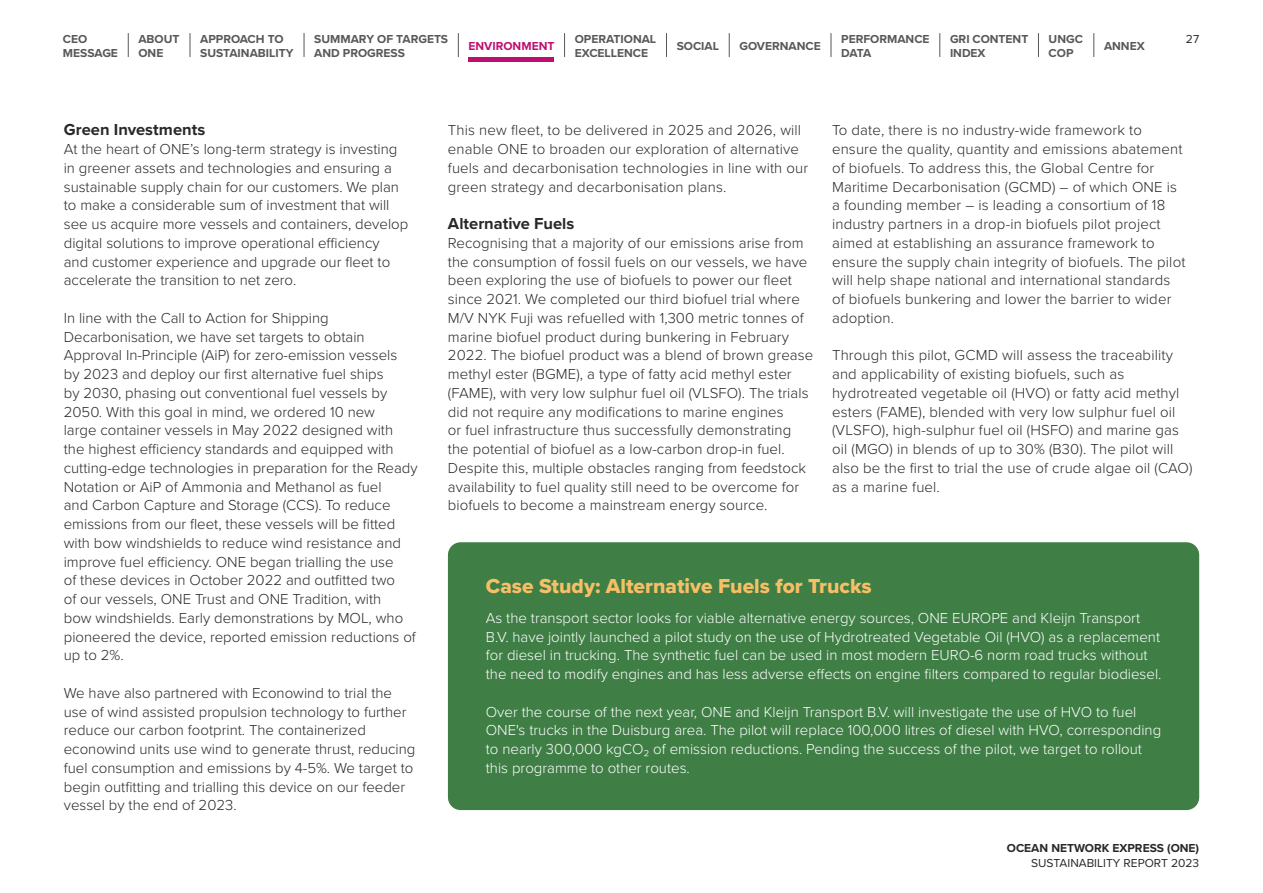
<style>
.page{position:relative;width:1263px;height:893px;background:#fff}
.page>*{position:absolute;margin:0;border:0;box-sizing:border-box;transform-origin:0 0}
.t1{font:21px "Proxima Nova Extrabld";color:#f7bf66}
.t2{font:700 16.5px "Proxima Nova";color:#292829}
.t3{font:300 15px/18.8px "Proxima Nova";letter-spacing:.005em;color:#292829}
.t4{font:300 15px/18.8px "Proxima Nova";color:#fff}
.t5{font:700 12px/14.4px "Proxima Nova";color:#595759}
.t6{font:12px "Proxima Nova";color:#292829}
.t7{font:700 12px "Proxima Nova";color:#292829}
.t8{font:700 12px "Proxima Nova";color:#bd0f72}
</style>
<div class="page">
<hr style="left:468px;top:57px;width:86px;height:4px;background:#bd0f72">
<svg style="left:128px;top:33px;width:1px;height:24px"></svg>
<svg style="left:190px;top:33px;width:1px;height:24px"></svg>
<svg style="left:304px;top:33px;width:1px;height:24px"></svg>
<svg style="left:564px;top:33px;width:1px;height:24px"></svg>
<svg style="left:458px;top:33px;width:1px;height:24px"></svg>
<svg style="left:666px;top:33px;width:1px;height:24px"></svg>
<svg style="left:729px;top:33px;width:1px;height:24px"></svg>
<svg style="left:831px;top:33px;width:1px;height:24px"></svg>
<svg style="left:939px;top:33px;width:1px;height:24px"></svg>
<svg style="left:1038px;top:33px;width:1px;height:24px"></svg>
<svg style="left:1093px;top:33px;width:1px;height:24px"></svg>
<div style="left:448px;top:542px;width:751px;height:268px;background:#3f7e45;border-radius:13px"></div>
<p class="t5" style="left:63px;top:31px;width:57px">CEO<br>MESSAGE</p>
<p class="t5" style="left:200px;top:31px;width:95px">APPROACH TO<br>SUSTAINABILITY</p>
<p class="t5" style="left:314px;top:31px;width:135px">SUMMARY OF TARGETS<br>AND PROGRESS</p>
<p class="t5" style="left:575px;top:31px;width:83px">OPERATIONAL<br>EXCELLENCE</p>
<p class="t5" style="left:841px;top:31px;width:90px">PERFORMANCE<br>DATA</p>
<p class="t5" style="left:950px;top:31px;width:80px">GRI CONTENT<br>INDEX</p>
<p class="t5" style="left:1049px;top:31px;width:36px">UNGC<br>COP</p>
<p class="t5" style="left:138px;top:31px;width:43px">ABOUT<br>ONE</p>
<p class="t8" style="left:468px;top:37px;width:87px">ENVIRONMENT</p>
<p class="t5" style="left:677px;top:38px;width:44px">SOCIAL</p>
<p class="t5" style="left:739px;top:38px;width:83px">GOVERNANCE</p>
<p class="t5" style="left:1104px;top:38px;width:42px">ANNEX</p>
<p class="t6" style="left:1186px;top:30px;width:15px">27</p>
<p class="t2" style="left:64px;top:117px;width:143px">Green Investments</p>
<p class="t3" style="left:64px;top:139px;width:346px">At the heart of ONE’s long-term strategy is investing in greener assets and technologies and ensuring a sustainable supply chain for our customers. We plan to make a considerable sum of investment that will see us acquire more vessels and containers, develop digital solutions to improve operational efficiency<br>and customer experience and upgrade our fleet to accelerate the transition to net zero.</p>
<p class="t3" style="left:64px;top:308px;width:355px">In line with the Call to Action for Shipping Decarbonisation, we have set targets to obtain Approval In-Principle (AiP) for zero-emission vessels<br>by 2023 and deploy our first alternative fuel ships<br>by 2030, phasing out conventional fuel vessels by 2050. With this goal in mind, we ordered 10 new<br>large container vessels in May 2022 designed with<br>the highest efficiency standards and equipped with cutting-edge technologies in preparation for the Ready Notation or AiP of Ammonia and Methanol as fuel<br>and Carbon Capture and Storage (CCS). To reduce emissions from our fleet, these vessels will be fitted with bow windshields to reduce wind resistance and improve fuel efficiency. ONE began trialling the use<br>of these devices in October 2022 and outfitted two<br>of our vessels, ONE Trust and ONE Tradition, with<br>bow windshields. Early demonstrations by MOL, who pioneered the device, reported emission reductions of up to 2%.</p>
<p class="t3" style="left:64px;top:683px;width:353px">We have also partnered with Econowind to trial the use of wind assisted propulsion technology to further reduce our carbon footprint. The containerized econowind units use wind to generate thrust, reducing fuel consumption and emissions by 4-5%. We target to begin outfitting and trialling this device on our feeder vessel by the end of 2023.</p>
<p class="t3" style="left:448px;top:120px;width:362px">This new fleet, to be delivered in 2025 and 2026, will enable ONE to broaden our exploration of alternative fuels and decarbonisation technologies in line with our green strategy and decarbonisation plans.</p>
<p class="t2" style="left:448px;top:211px;width:128px">Alternative Fuels</p>
<p class="t3" style="left:448px;top:233px;width:367px">Recognising that a majority of our emissions arise from the consumption of fossil fuels on our vessels, we have been exploring the use of biofuels to power our fleet since 2021. We completed our third biofuel trial where M/V NYK Fuji was refuelled with 1,300 metric tonnes of marine biofuel product during bunkering in February 2022. The biofuel product was a blend of brown grease methyl ester (BGME), a type of fatty acid methyl ester (FAME), with very low sulphur fuel oil (VLSFO). The trials did not require any modifications to marine engines<br>or fuel infrastructure thus successfully demonstrating the potential of biofuel as a low-carbon drop-in fuel.<br>Despite this, multiple obstacles ranging from feedstock availability to fuel quality still need to be overcome for biofuels to become a mainstream energy source.</p>
<p class="t3" style="left:832px;top:120px;width:355px">To date, there is no industry-wide framework to ensure the quality, quantity and emissions abatement of biofuels. To address this, the Global Centre for Maritime Decarbonisation (GCMD) – of which ONE is a founding member – is leading a consortium of 18 industry partners in a drop-in biofuels pilot project aimed at establishing an assurance framework to ensure the supply chain integrity of biofuels. The pilot will help shape national and international standards of biofuels bunkering and lower the barrier to wider adoption.</p>
<p class="t3" style="left:832px;top:345px;width:362px">Through this pilot, GCMD will assess the traceability and applicability of existing biofuels, such as hydrotreated vegetable oil (HVO) or fatty acid methyl esters (FAME), blended with very low sulphur fuel oil (VLSFO), high-sulphur fuel oil (HSFO) and marine gas oil (MGO) in blends of up to 30% (B30). The pilot will also be the first to trial the use of crude algae oil (CAO) as a marine fuel.</p>
<h1 class="t1" style="left:486px;top:571px;width:387px">Case Study: Alternative Fuels for Trucks</h1>
<p class="t4" style="left:486px;top:608px;width:677px">As the transport sector looks for viable alternative energy sources, ONE EUROPE and Kleijn Transport B.V. have jointly launched a pilot study on the use of Hydrotreated Vegetable Oil (HVO) as a replacement for diesel in trucking. The synthetic fuel can be used in most modern EURO-6 norm road trucks without the need to modify engines and has less adverse effects on engine filters compared to regular biodiesel.</p>
<p class="t4" style="left:486px;top:701px;width:677px">Over the course of the next year, ONE and Kleijn Transport B.V. will investigate the use of HVO to fuel ONE's trucks in the Duisburg area. The pilot will replace 100,000 litres of diesel with HVO, corresponding to nearly 300,000 kgCO₂ of emission reductions. Pending the success of the pilot, we target to rollout this programme to other routes.</p>
<p class="t7" style="left:1007px;top:839px;width:194px">OCEAN NETWORK EXPRESS (ONE)</p>
<p class="t6" style="left:1031px;top:854px;width:170px">SUSTAINABILITY REPORT 2023</p>
</div>
